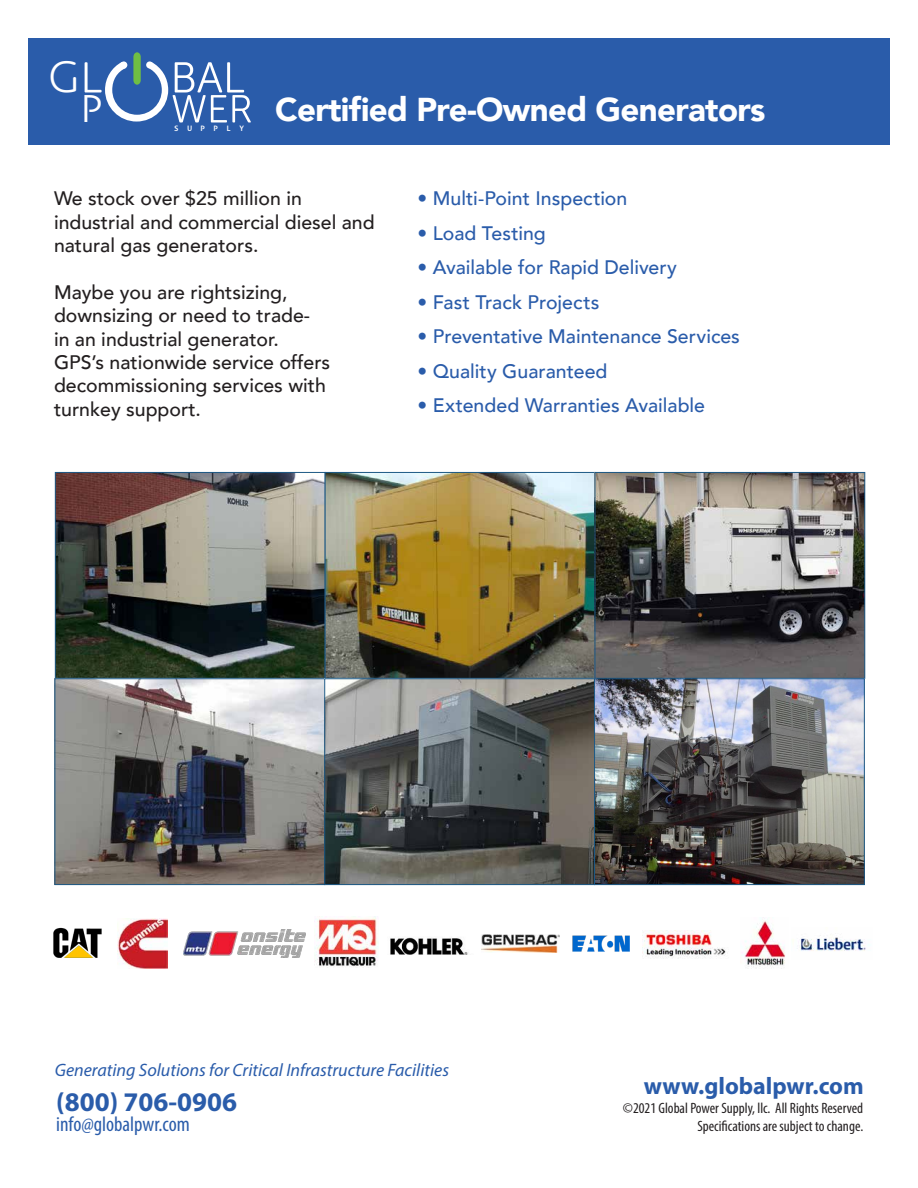
<style>
.page{position:relative;width:918px;height:1188px;background:#fff}
.page>*{position:absolute;margin:0;border:0;box-sizing:border-box;transform-origin:0 0}
.t1{font:300 43.5px "Moniker Basic";color:#fff}
.t2{font:300 37.95px "Novel Mono Pro";color:#fff}
.t3{font:900 33px "Avenir";letter-spacing:-.02em;color:#fff}
.t4{font:700 27px "Myriad Pro";color:#2a5caa}
.t5{font:700 24px "Myriad Pro";color:#2a5caa}
.t6{font:condensed 21px "Myriad Pro";color:#2a5caa}
.t7{font:500 19.5px/23.4px "Avenir";color:#231f20}
.t8{font:500 19.5px "Avenir";color:#2a5caa}
.t9{font:italic 18px "Myriad Pro";color:#2a5caa}
.t10{font:condensed 15px/18px "Myriad Pro";color:#231f20;text-align:right}
.t11{font:600 7.65px "Novel Mono Pro";letter-spacing:1.115em;color:#fff}
</style>
<div class="page">
<img style="left:55px;top:474px;width:810px;height:409px">
<div style="left:55px;top:472px;width:270px;height:206px;border:1px solid #1d5985"></div>
<div style="left:325px;top:472px;width:270px;height:206px;border:1px solid #1d5985"></div>
<div style="left:595px;top:472px;width:270px;height:206px;border:1px solid #1d5985"></div>
<div style="left:55px;top:679px;width:270px;height:206px;border:1px solid #1d5985"></div>
<div style="left:325px;top:679px;width:270px;height:206px;border:1px solid #1d5985"></div>
<div style="left:594px;top:679px;width:271px;height:206px;border:1px solid #1d5985"></div>
<div style="left:29px;top:38px;width:861px;height:107px;background:#2a5caa"></div>
<svg style="left:85px;top:52px;width:166px;height:70px"></svg>
<div style="left:120px;top:61px;width:7px;height:8px;background:#fff;border-radius:50%"></div>
<div style="left:146px;top:61px;width:7px;height:7px;background:#fff;border-radius:50%"></div>
<img style="left:793px;top:935px;width:73px;height:16px">
<img style="left:573px;top:936px;width:57px;height:16px">
<img style="left:741px;top:918px;width:44px;height:51px">
<img style="left:53px;top:927px;width:49px;height:31px">
<img style="left:118px;top:918px;width:49px;height:50px">
<img style="left:183px;top:929px;width:122px;height:28px">
<img style="left:314px;top:917px;width:65px;height:51px">
<img style="left:390px;top:937px;width:79px;height:17px">
<img style="left:482px;top:934px;width:77px;height:18px">
<img style="left:643px;top:931px;width:83px;height:28px">
<h1 class="t1" style="left:48px;top:49px;width:33px">G</h1>
<h2 class="t2" style="left:81px;top:82px;width:24px">P</h2>
<p class="t11" style="left:174px;top:123px;width:71px">SUPPLY</p>
<p class="t3" style="left:275px;top:82px;width:492px">Certified Pre-Owned Generators</p>
<p class="t7" style="left:54px;top:186px;width:322px">We stock over $25 million in industrial and commercial diesel and natural gas generators.</p>
<p class="t7" style="left:54px;top:279px;width:278px">Maybe you are rightsizing, downsizing or need to trade&shy;in an industrial generator.<br>GPS’s nationwide service offers decommissioning services with turnkey support.</p>
<p class="t8" style="left:418px;top:182px;width:211px">• Multi-Point Inspection</p>
<p class="t8" style="left:418px;top:216px;width:130px">• Load Testing</p>
<p class="t8" style="left:418px;top:251px;width:261px">• Available for Rapid Delivery</p>
<p class="t8" style="left:418px;top:285px;width:183px">• Fast Track Projects</p>
<p class="t8" style="left:418px;top:320px;width:324px">• Preventative Maintenance Services</p>
<p class="t8" style="left:418px;top:354px;width:191px">• Quality Guaranteed</p>
<p class="t8" style="left:418px;top:389px;width:289px">• Extended Warranties Available</p>
<p class="t9" style="left:55px;top:1059px;width:396px">Generating Solutions for Critical Infrastructure Facilities</p>
<h3 class="t4" style="left:56px;top:1084px;width:182px">(800) 706-0906</h3>
<p class="t6" style="left:56px;top:1111px;width:135px">info@globalpwr.com</p>
<p class="t5" style="left:644px;top:1070px;width:221px">www.globalpwr.com</p>
<p class="t10" style="left:623px;top:1099px;width:242px">©2021 Global Power Supply, llc. All Rights Reserved<br>Specifications are subject to change.</p>
</div>
